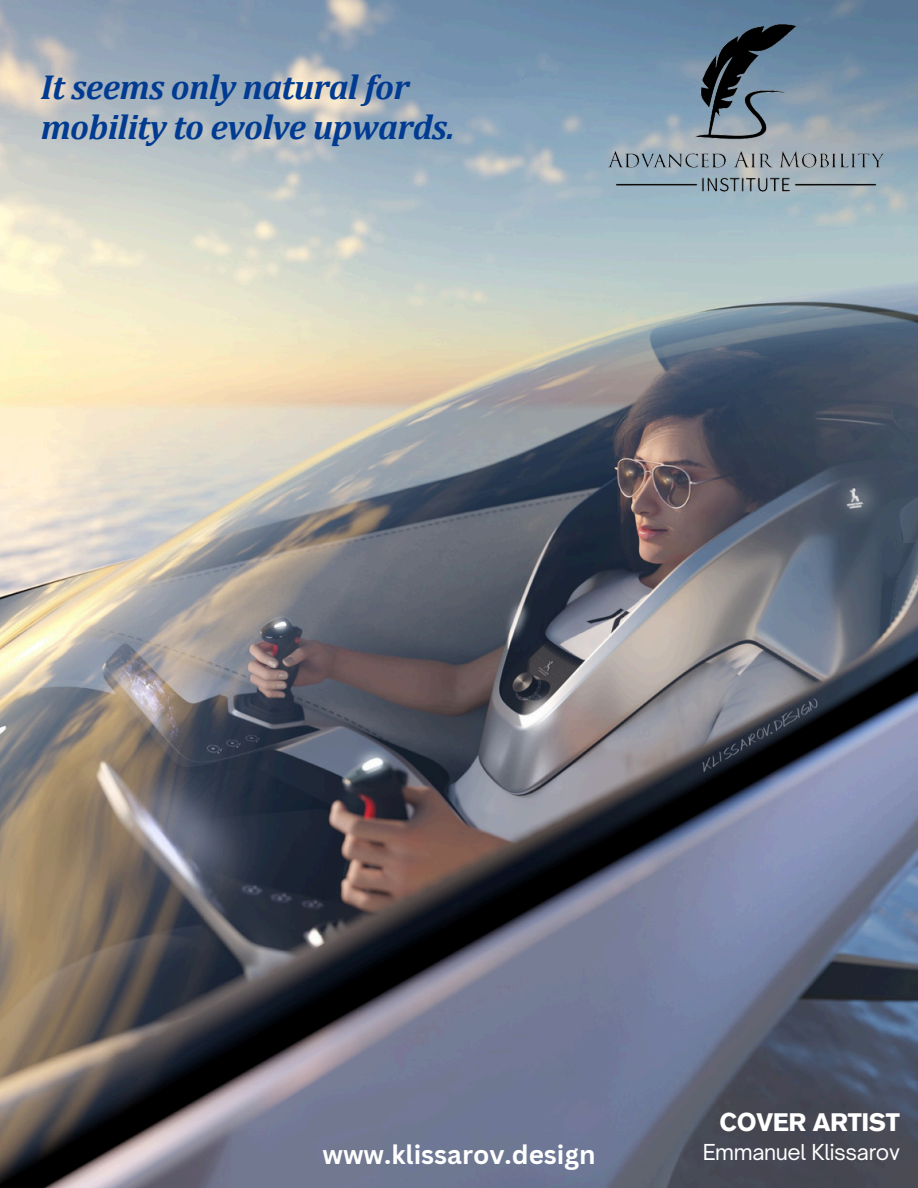
<style>
.page{position:relative;width:918px;height:1188px;background:#fff}
.page>*{position:absolute;margin:0;border:0;box-sizing:border-box;transform-origin:0 0}
.t1{font:italic 700 34.95px/39.9px "Cambria";letter-spacing:-.02em;color:#003b91}
.t2{font:700 26.1px "Canva Sans";color:#fff}
.t3{font:700 25.2px "Akzidenz Grotesk Pro";letter-spacing:-.02em;color:#fff}
.t4{font:21px "Open Sauce One";letter-spacing:-.02em;color:#fff}
</style>
<div class="page">
<img style="left:0;top:0;width:918px;height:1188px">
<img style="left:606px;top:21px;width:280px;height:172px">
<p class="t1" style="left:41px;top:66px;width:415px">It seems only natural for mobility to evolve upwards.</p>
<h3 class="t3" style="left:720px;top:1112px;width:182px">COVER ARTIST</h3>
<p class="t2" style="left:322px;top:1136px;width:275px">www.klissarov.design</p>
<h2 class="t4" style="left:703px;top:1139px;width:199px">Emmanuel Klissarov</h2>
</div>
